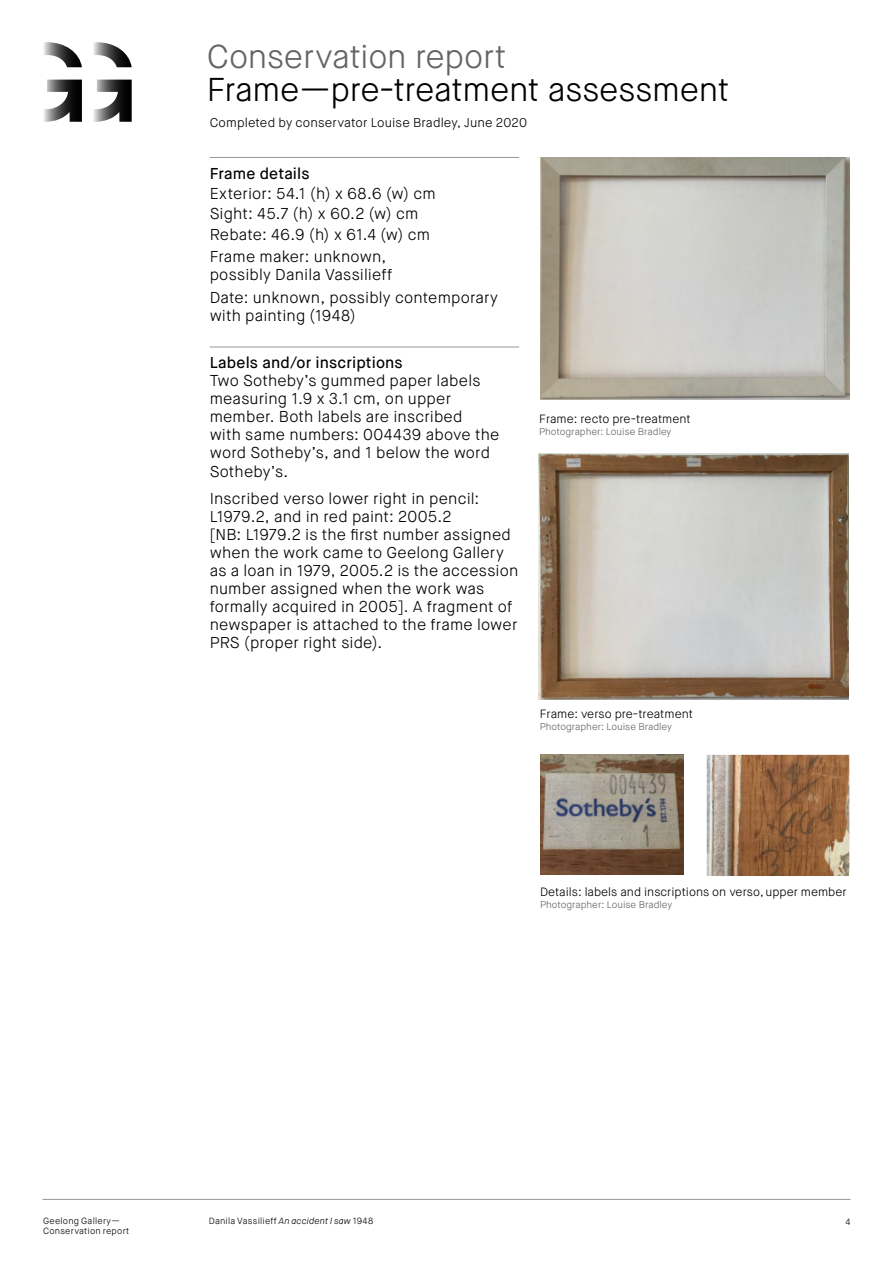
<style>
.page{position:relative;width:893px;height:1263px;background:#fff}
.page>*{position:absolute;margin:0;border:0;box-sizing:border-box;transform-origin:0 0}
.t1{font:300 33px "Maison Neue";letter-spacing:-.01em;color:#000}
.t2{font:300 33px "Maison Neue";letter-spacing:-.01em;color:#636466}
.t3{font:300 15.75px/18px "Maison Neue";letter-spacing:.01em;color:#000}
.t4{font:500 15.75px "Maison Neue";letter-spacing:.01em;color:#000}
.t5{font:300 12.75px "Maison Neue";letter-spacing:.01em;color:#000}
.t6{font:300 12px "Maison Neue";color:#000}
.t7{font:300 9.75px "Maison Neue";color:#636466}
.t8{font:300 9px "Maison Neue";letter-spacing:.025em;color:#000}
.s1{font-style:italic}
</style>
<div class="page">
<hr style="left:43px;top:1199px;width:807px;height:1px;background:#939598">
<svg style="left:93px;top:42px;width:39px;height:80px"></svg>
<svg style="left:44px;top:42px;width:38px;height:80px"></svg>
<img style="left:538px;top:453px;width:311px;height:247px">
<img style="left:540px;top:158px;width:309px;height:242px">
<hr style="left:210px;top:157px;width:309px;height:1px;background:#939598">
<hr style="left:210px;top:347px;width:309px;height:1px;background:#939598">
<img style="left:540px;top:755px;width:144px;height:119px">
<img style="left:707px;top:755px;width:142px;height:121px">
<h1 class="t2" style="left:207px;top:36px;width:301px">Conservation report</h1>
<h1 class="t1" style="left:207px;top:69px;width:524px">Frame—pre-treatment assessment</h1>
<p class="t5" style="left:210px;top:114px;width:319px">Completed by conservator Louise Bradley, June 2020</p>
<p class="t4" style="left:210px;top:163px;width:101px">Frame details</p>
<p class="t3" style="left:210px;top:184px;width:227px;line-height:20.2px">Exterior: 54.1 (h) x 68.6 (w) cm<br>Sight: 45.7 (h) x 60.2 (w) cm<br>Rebate: 46.9 (h) x 61.4 (w) cm</p>
<p class="t3" style="left:210px;top:248px;width:184px">Frame maker: unknown, possibly Danila Vassilieff</p>
<p class="t3" style="left:210px;top:288px;width:290px">Date: unknown, possibly contemporary with painting (1948)</p>
<p class="t4" style="left:210px;top:353px;width:195px">Labels and/or inscriptions</p>
<p class="t3" style="left:210px;top:372px;width:291px">Two Sotheby’s gummed paper labels measuring 1.9 x 3.1 cm, on upper member. Both labels are inscribed<br>with same numbers: 004439 above the word Sotheby’s, and 1 below the word<br>Sotheby’s.</p>
<p class="t3" style="left:210px;top:489px;width:310px">Inscribed verso lower right in pencil:<br>L1979.2, and in red paint: 2005.2<br>[NB: L1979.2 is the first number assigned when the work came to Geelong Gallery as a loan in 1979, 2005.2 is the accession number assigned when the work was formally acquired in 2005]. A fragment of newspaper is attached to the frame lower PRS (proper right side).</p>
<p class="t6" style="left:539px;top:412px;width:153px">Frame: recto pre-treatment</p>
<p class="t7" style="left:539px;top:426px;width:134px">Photographer: Louise Bradley</p>
<p class="t6" style="left:540px;top:706px;width:155px">Frame: verso pre-treatment</p>
<p class="t7" style="left:540px;top:720px;width:134px">Photographer: Louise Bradley</p>
<p class="t6" style="left:540px;top:884px;width:308px">Details: labels and inscriptions on verso, upper member</p>
<p class="t7" style="left:540px;top:898px;width:134px">Photographer: Louise Bradley</p>
<p class="t8" style="left:43px;top:1215px;width:79px">Geelong Gallery—</p>
<p class="t8" style="left:209px;top:1215px;width:166px">Danila Vassilieff <span class="s1">An accident I saw</span> 1948</p>
<p class="t8" style="left:845px;top:1216px;width:7px">4</p>
<p class="t8" style="left:43px;top:1225px;width:88px">Conservation report</p>
</div>
